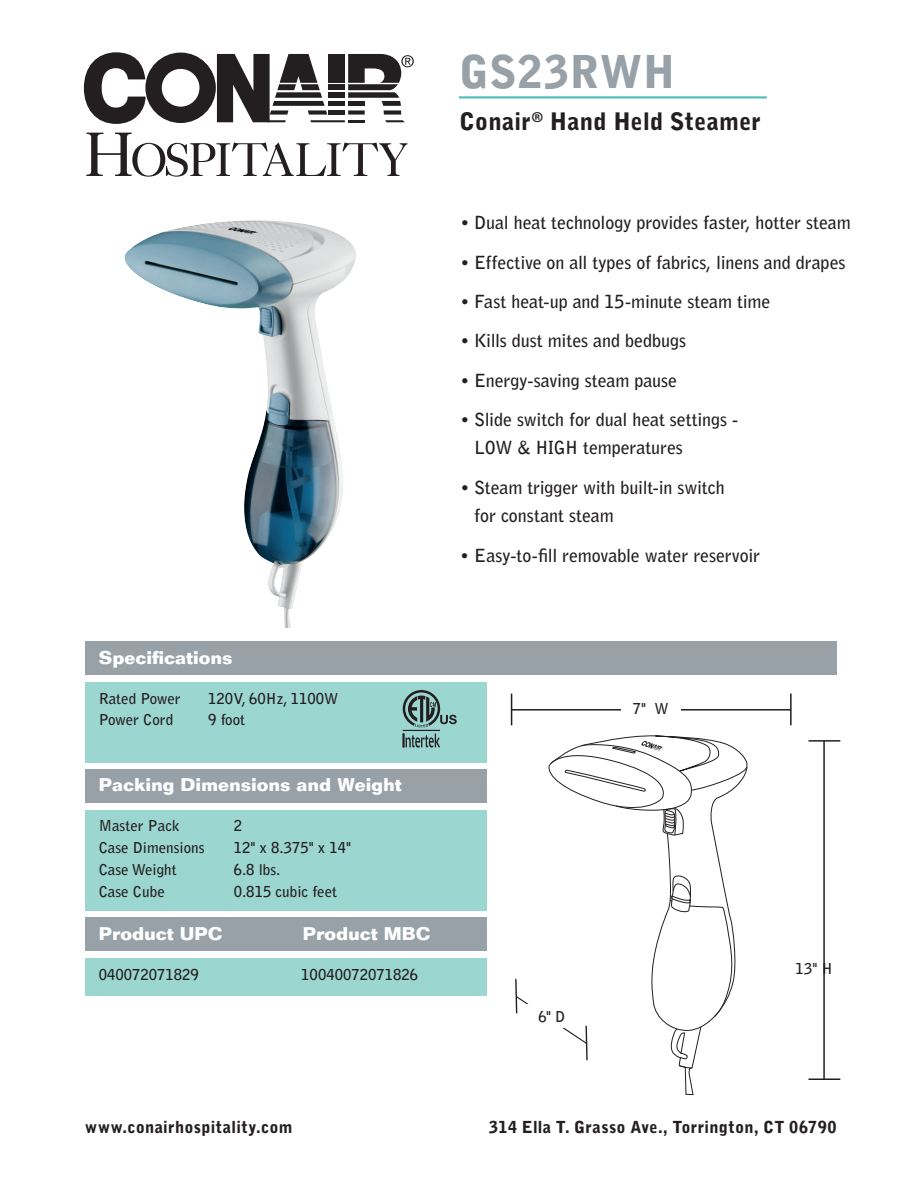
<style>
.page{position:relative;width:918px;height:1188px;background:#fff}
.page>*{position:absolute;margin:0;border:0;box-sizing:border-box;transform-origin:0 0}
.t1{font:900 45px "Bell Gothic Std";letter-spacing:.01em;color:#97a1a7}
.t2{font:900 24px "Bell Gothic Std";letter-spacing:.015em;color:#231f20}
.t3{font:700 18px/28.5px "Bell Gothic Std";letter-spacing:-.005em;color:#231f20}
.t4{font:700 18px "Folio Std";color:#fff}
.t5{font:900 16.5px "Bell Gothic Std";letter-spacing:.02em;color:#231f20}
.t6{font:700 15px "Bell Gothic Std";color:#231f20}
</style>
<div class="page">
<div style="left:85px;top:642px;width:752px;height:33px;background:#97a1a7"></div>
<div style="left:85px;top:958px;width:402px;height:37px;background:#9cd6d1"></div>
<div style="left:85px;top:682px;width:402px;height:80px;background:#9cd6d1"></div>
<div style="left:85px;top:810px;width:402px;height:101px;background:#9cd6d1"></div>
<div style="left:85px;top:770px;width:402px;height:33px;background:#97a1a7"></div>
<div style="left:85px;top:917px;width:402px;height:33px;background:#97a1a7"></div>
<hr style="left:459px;top:96px;width:308px;height:3px;background:#54c0b7">
<svg style="left:84px;top:52px;width:330px;height:72px"></svg>
<svg style="left:86px;top:133px;width:321px;height:44px"></svg>
<img style="left:124px;top:220px;width:232px;height:407px">
<svg style="left:403px;top:690px;width:54px;height:58px"></svg>
<hr style="left:823px;top:741px;width:2px;height:339px;background:#231f20">
<hr style="left:809px;top:740px;width:31px;height:2px;background:#231f20">
<hr style="left:809px;top:1078px;width:31px;height:2px;background:#231f20">
<hr style="left:511px;top:709px;width:280px;height:2px;background:#231f20">
<hr style="left:511px;top:694px;width:1px;height:31px;background:#231f20">
<hr style="left:790px;top:694px;width:2px;height:31px;background:#231f20">
<div style="left:621px;top:691px;width:59px;height:35px;background:#fff"></div>
<svg style="left:515px;top:735px;width:233px;height:360px"></svg>
<h1 class="t1" style="left:459px;top:45px;width:218px">GS23RWH</h1>
<h1 class="t2" style="left:459px;top:107px;width:303px">Conair<sup>®</sup> Hand Held Steamer</h1>
<p class="t3" style="left:460px;top:209px;width:392px">• Dual heat technology provides faster, hotter steam</p>
<p class="t3" style="left:460px;top:248px;width:387px">• Effective on all types of fabrics, linens and drapes</p>
<p class="t3" style="left:460px;top:287px;width:312px">• Fast heat-up and 15-minute steam time</p>
<p class="t3" style="left:460px;top:327px;width:227px">• Kills dust mites and bedbugs</p>
<p class="t3" style="left:460px;top:366px;width:218px">• Energy-saving steam pause</p>
<p class="t3" style="left:474px;top:405px;width:265px;text-indent:-14px">• Slide switch for dual heat settings -<br>LOW &amp; HIGH temperatures</p>
<p class="t3" style="left:474px;top:473px;width:252px;text-indent:-14px">• Steam trigger with built-in switch for constant steam</p>
<p class="t3" style="left:460px;top:541px;width:301px">• Easy-to-fill removable water reservoir</p>
<h2 class="t4" style="left:99px;top:647px;width:135px">Specifications</h2>
<p class="t6" style="left:99px;top:689px;width:83px">Rated Power</p>
<p class="t6" style="left:208px;top:689px;width:132px">120V, 60Hz, 1100W</p>
<p class="t6" style="left:99px;top:711px;width:76px">Power Cord</p>
<p class="t6" style="left:208px;top:711px;width:38px">9 foot</p>
<h2 class="t4" style="left:99px;top:773px;width:304px">Packing Dimensions and Weight</h2>
<p class="t6" style="left:99px;top:817px;width:82px">Master Pack</p>
<p class="t6" style="left:234px;top:817px;width:10px">2</p>
<p class="t6" style="left:99px;top:839px;width:107px">Case Dimensions</p>
<p class="t6" style="left:234px;top:839px;width:119px">12" x 8.375" x 14"</p>
<p class="t6" style="left:99px;top:861px;width:79px">Case Weight</p>
<p class="t6" style="left:234px;top:861px;width:48px">6.8 lbs.</p>
<p class="t6" style="left:99px;top:882px;width:68px">Case Cube</p>
<p class="t6" style="left:234px;top:882px;width:105px">0.815 cubic feet</p>
<h2 class="t4" style="left:99px;top:922px;width:125px">Product UPC</h2>
<p class="t6" style="left:99px;top:965px;width:102px">040072071829</p>
<h2 class="t4" style="left:303px;top:922px;width:129px">Product MBC</h2>
<p class="t6" style="left:301px;top:965px;width:118px">10040072071826</p>
<p class="t6" style="left:633px;top:700px;width:37px">7" W</p>
<p class="t6" style="left:538px;top:1007px;width:28px">6" D</p>
<p class="t6" style="left:796px;top:959px;width:38px">13" H</p>
<p class="t5" style="left:85px;top:1118px;width:209px">www.conairhospitality.com</p>
<p class="t5" style="left:489px;top:1118px;width:349px">314 Ella T. Grasso Ave., Torrington, CT 06790</p>
</div>
